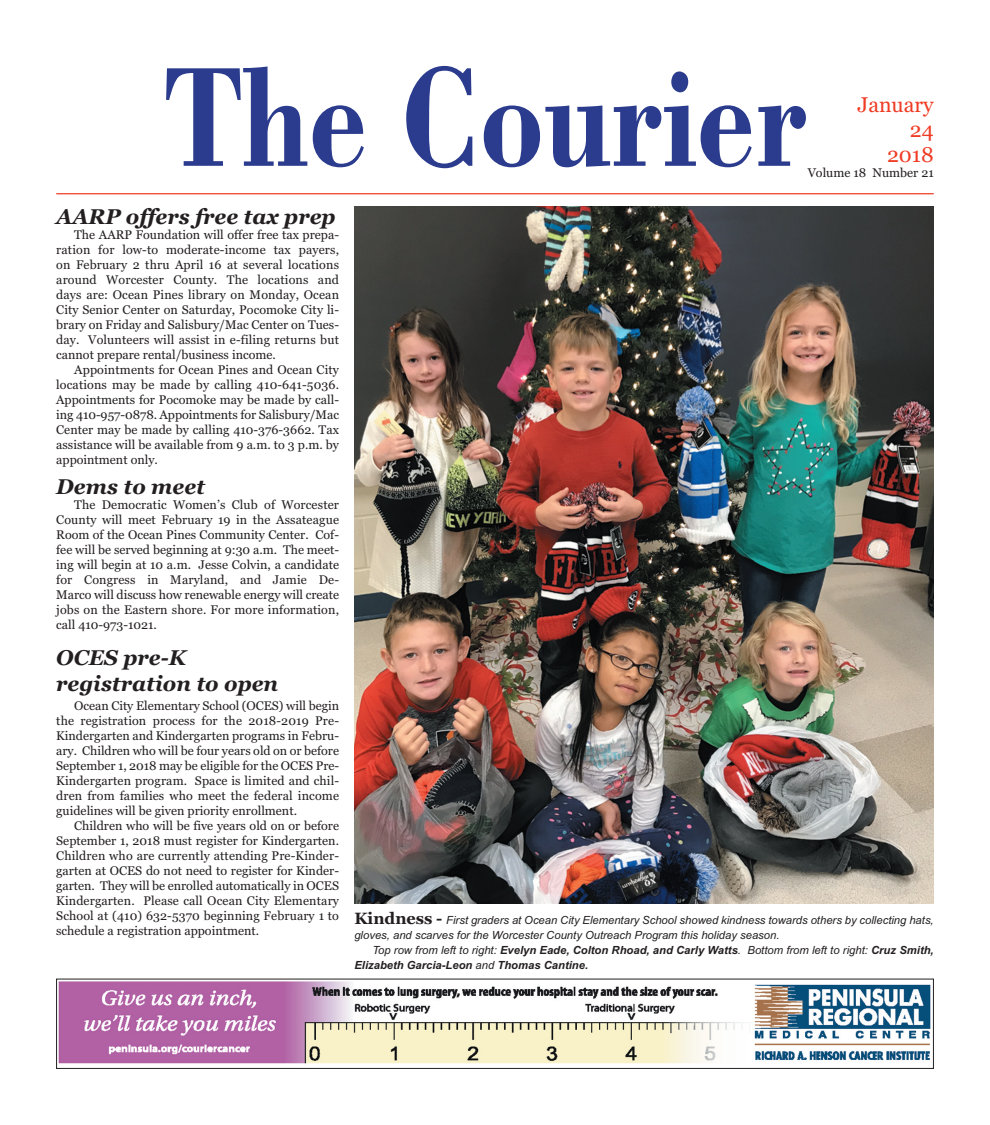
<style>
.page{position:relative;width:990px;height:1125px;background:#fff}
.page>*{position:absolute;margin:0;border:0;box-sizing:border-box;transform-origin:0 0}
.t1{font:150px "Capelli Bold SWFTE";color:#2b3b8d;scale:.8 1}
.t2{font:italic 700 21.25px/25.5px "Georgia";color:#231f20}
.t3{font:21.25px/25px "Georgia";color:#ef3c25;text-align:right}
.t4{font:12.5px/15px "Georgia";letter-spacing:.005em;color:#231f20;text-align:justify}
.t5{font:italic 11.25px "Arial";color:#231f20}
.t6{font:italic 700 11.25px "Arial";color:#231f20}
.s1{font-family:"Georgia";font-weight:700;font-style:normal;font-size:16.25px}
.s2{font-weight:400}
</style>
<div class="page">
<img style="left:58px;top:981px;width:873px;height:83px">
<div style="left:56px;top:979px;width:878px;height:90px;border:1px solid #231f20"></div>
<img style="left:354px;top:207px;width:580px;height:696px">
<hr style="left:56px;top:193px;width:878px;height:1px;background:#ef3c25">
<p class="t1" style="left:164px;top:24px;width:807px">The Courier</p>
<p class="t3" style="left:857px;top:92px;width:78px">January<br>24<br>2018</p>
<p class="t4" style="left:808px;top:165px;width:128px">Volume 18 Number 21</p>
<p class="t2" style="left:56px;top:203px;width:281px">AARP offers free tax prep</p>
<p class="t4" style="left:74px;top:227px;width:266px">The AARP Foundation will offer free tax prepa-</p>
<p class="t4" style="left:56px;top:242px;width:284px">ration for low-to moderate-income tax payers,</p>
<p class="t4" style="left:56px;top:257px;width:284px">on February 2 thru April 16 at several locations</p>
<p class="t4" style="left:56px;top:272px;width:284px">around Worcester County. The locations and</p>
<p class="t4" style="left:56px;top:287px;width:284px">days are: Ocean Pines library on Monday, Ocean</p>
<p class="t4" style="left:56px;top:302px;width:284px">City Senior Center on Saturday, Pocomoke City li-</p>
<p class="t4" style="left:56px;top:317px;width:284px">brary on Friday and Salisbury/Mac Center on Tues-</p>
<p class="t4" style="left:56px;top:332px;width:284px">day. Volunteers will assist in e-filing returns but</p>
<p class="t4" style="left:56px;top:347px;width:221px">cannot prepare rental/business income.</p>
<p class="t4" style="left:74px;top:362px;width:266px">Appointments for Ocean Pines and Ocean City</p>
<p class="t4" style="left:56px;top:377px;width:284px">locations may be made by calling 410-641-5036.</p>
<p class="t4" style="left:56px;top:392px;width:284px">Appointments for Pocomoke may be made by call-</p>
<p class="t4" style="left:56px;top:407px;width:284px">ing 410-957-0878. Appointments for Salisbury/Mac</p>
<p class="t4" style="left:56px;top:422px;width:284px">Center may be made by calling 410-376-3662. Tax</p>
<p class="t4" style="left:56px;top:437px;width:284px">assistance will be available from 9 a.m. to 3 p.m. by</p>
<p class="t4" style="left:56px;top:452px;width:103px">appointment only.</p>
<p class="t2" style="left:56px;top:473px;width:150px">Dems to meet</p>
<p class="t4" style="left:56px;top:497px;width:284px;text-indent:18px">The Democratic Women’s Club of Worcester County will meet February 19 in the Assateague Room of the Ocean Pines Community Center. Cof&shy;fee will be served beginning at 9:30 a.m. The meet&shy;ing will begin at 10 a.m. Jesse Colvin, a candidate for Congress in Maryland, and Jamie De-Marco will discuss how renewable energy will create jobs on the Eastern shore. For more information, call 410-973-1021.</p>
<p class="t2" style="left:56px;top:645px;width:224px">OCES pre-K registration to open</p>
<p class="t4" style="left:74px;top:698px;width:266px">Ocean City Elementary School (OCES) will begin</p>
<p class="t4" style="left:56px;top:713px;width:284px">the registration process for the 2018-2019 Pre-</p>
<p class="t4" style="left:56px;top:728px;width:284px">Kindergarten and Kindergarten programs in Febru-</p>
<p class="t4" style="left:56px;top:743px;width:284px">ary. Children who will be four years old on or before</p>
<p class="t4" style="left:56px;top:758px;width:284px">September 1, 2018 may be eligible for the OCES Pre-</p>
<p class="t4" style="left:56px;top:773px;width:284px">Kindergarten program. Space is limited and chil-</p>
<p class="t4" style="left:56px;top:788px;width:284px">dren from families who meet the federal income</p>
<p class="t4" style="left:56px;top:803px;width:242px">guidelines will be given priority enrollment.</p>
<p class="t4" style="left:74px;top:818px;width:266px">Children who will be five years old on or before</p>
<p class="t4" style="left:56px;top:833px;width:284px">September 1, 2018 must register for Kindergarten.</p>
<p class="t4" style="left:56px;top:848px;width:284px">Children who are currently attending Pre-Kinder-</p>
<p class="t4" style="left:56px;top:863px;width:284px">garten at OCES do not need to register for Kinder-</p>
<p class="t4" style="left:56px;top:878px;width:284px">garten. They will be enrolled automatically in OCES</p>
<p class="t4" style="left:56px;top:893px;width:284px">Kindergarten. Please call Ocean City Elementary</p>
<p class="t4" style="left:56px;top:908px;width:284px">School at (410) 632-5370 beginning February 1 to</p>
<p class="t4" style="left:56px;top:923px;width:204px">schedule a registration appointment.</p>
<p class="t5" style="left:354px;top:914px;width:581px"><span class="s1">Kindness -</span> First graders at Ocean City Elementary School showed kindness towards others by collecting hats,</p>
<p class="t5" style="left:354px;top:929px;width:427px">gloves, and scarves for the Worcester County Outreach Program this holiday season.</p>
<p class="t6" style="left:372px;top:944px;width:563px"><span class="s2">Top row from left to right:</span> Evelyn Eade, Colton Rhoad, and Carly Watts<span class="s2">. Bottom from left to right:</span> Cruz Smith,</p>
<p class="t6" style="left:354px;top:959px;width:235px">Elizabeth Garcia-Leon <span class="s2">and</span> Thomas Cantine.</p>
</div>
